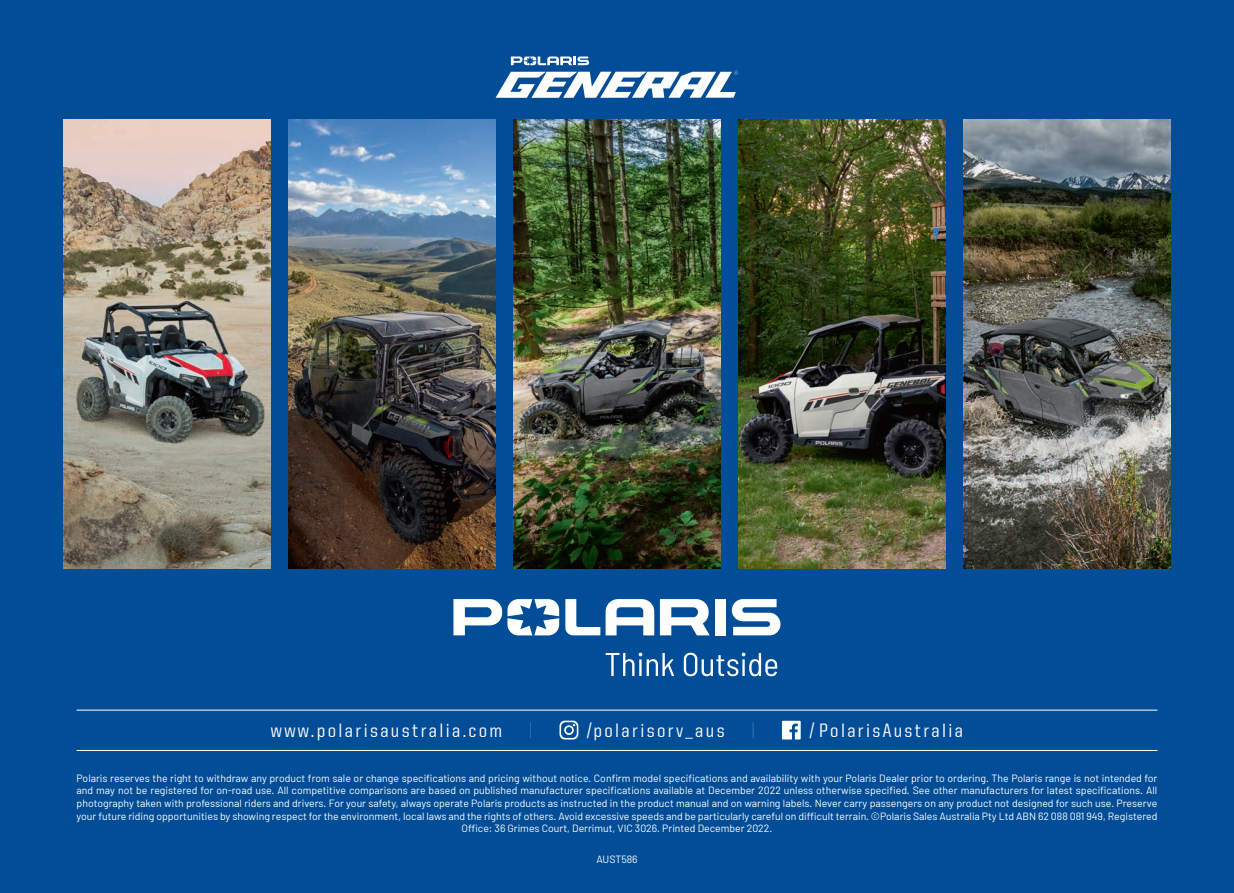
<style>
.page{position:relative;width:1234px;height:893px;background:#fff}
.page>*{position:absolute;margin:0;border:0;box-sizing:border-box;transform-origin:0 0}
.t1{font:500 19.5px "United Sans Semi Cond";letter-spacing:.12em;color:#fff}
.t2{font:100 19.5px "United Sans Semi Cond";color:#fff}
.Pa0{font:10.5px/12.6px "Barlow";color:#fff;text-align:center}
</style>
<div class="page">
<div style="left:0;top:0;width:1233px;height:893px;background:#014d97"></div>
<svg style="left:559px;top:721px;width:19px;height:18px"></svg>
<svg style="left:781px;top:721px;width:19px;height:18px"></svg>
<hr style="left:77px;top:710px;width:1080px;height:1px;background:#fff">
<hr style="left:77px;top:750px;width:1080px;height:1px;background:#fff">
<svg style="left:495px;top:71px;width:243px;height:27px"></svg>
<svg style="left:511px;top:57px;width:78px;height:8px"></svg>
<div style="left:714px;top:599px;width:11px;height:36px;background:#fff"></div>
<svg style="left:731px;top:599px;width:49px;height:36px"></svg>
<svg style="left:453px;top:599px;width:106px;height:36px"></svg>
<svg style="left:565px;top:599px;width:144px;height:36px"></svg>
<svg style="left:605px;top:653px;width:69px;height:23px"></svg>
<svg style="left:683px;top:653px;width:94px;height:23px"></svg>
<img style="left:64px;top:120px;width:206px;height:448px">
<img style="left:288px;top:120px;width:207px;height:448px">
<img style="left:513px;top:120px;width:207px;height:448px">
<img style="left:738px;top:120px;width:207px;height:448px">
<img style="left:963px;top:120px;width:206px;height:448px">
<p class="t1" style="left:271px;top:720px;width:233px">www.polarisaustralia.com</p>
<p class="t2" style="left:528px;top:721px;width:6px">|</p>
<p class="t1" style="left:586px;top:720px;width:139px">/polarisorv_aus</p>
<p class="t2" style="left:751px;top:721px;width:6px">|</p>
<p class="t1" style="left:809px;top:720px;width:155px">/ PolarisAustralia</p>
<p class="Pa0" style="left:77px;top:771px;width:1082px">Polaris reserves the right to withdraw any product from sale or change specifications and pricing without notice. Confirm model specifications and availability with your Polaris Dealer prior to ordering. The Polaris range is not intended for and may not be registered for on-road use. All competitive comparisons are based on published manufacturer specifications available at December 2022 unless otherwise specified. See other manufacturers for latest specifications. All photography taken with professional riders and drivers. For your safety, always operate Polaris products as instructed in the product manual and on warning labels. Never carry passengers on any product not designed for such use. Preserve your future riding opportunities by showing respect for the environment, local laws and the rights of others. Avoid excessive speeds and be particularly careful on difficult terrain. ©Polaris Sales Australia Pty Ltd ABN 62 088 081 949, Registered Office: 36 Grimes Court, Derrimut, VIC 3026. Printed December 2022.</p>
<p class="Pa0" style="left:596px;top:852px;width:43px">AUST586</p>
</div>
